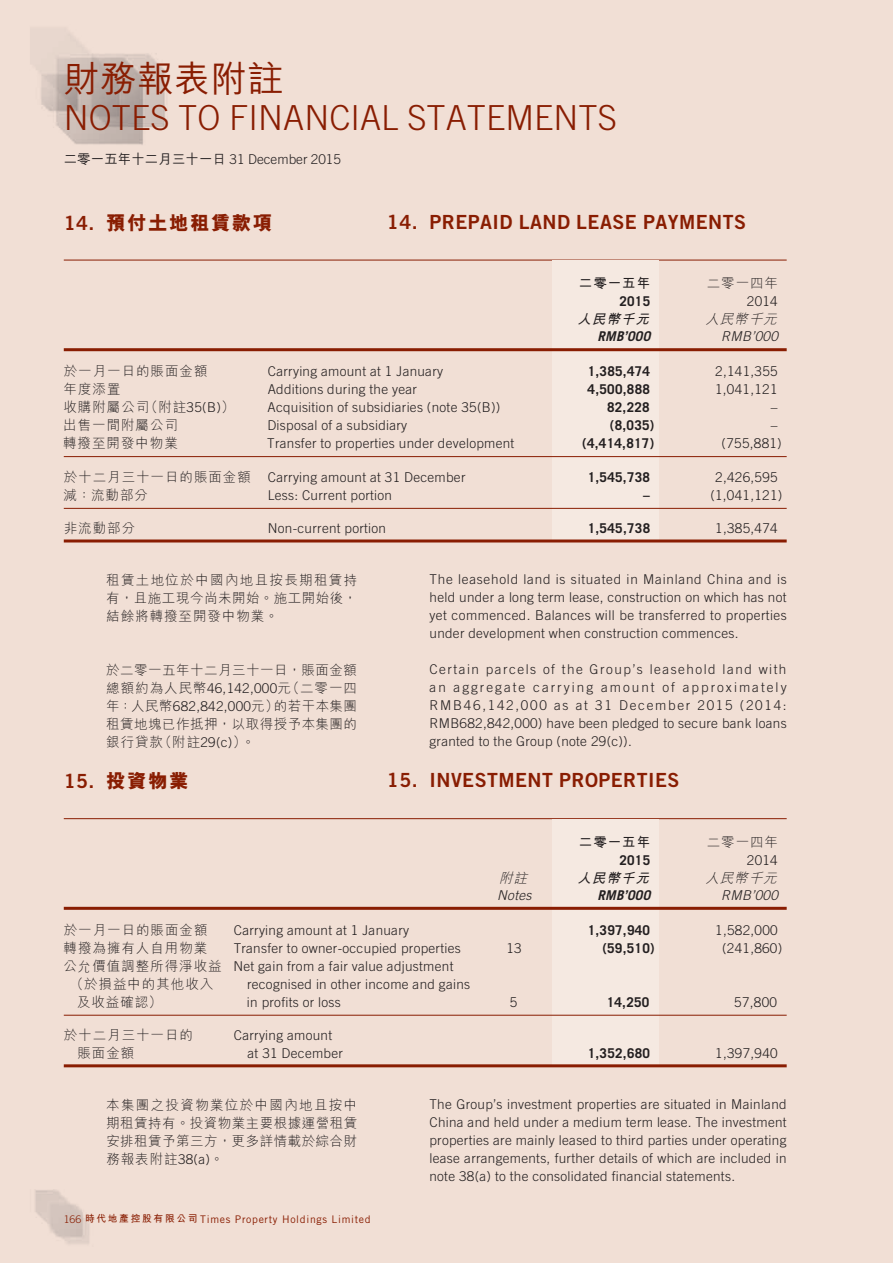
<style>
.page{position:relative;width:893px;height:1263px;background:#fff}
.page>*{position:absolute;margin:0;border:0;box-sizing:border-box;transform-origin:0 0}
.t1{font:500 36px "M Hei HK";letter-spacing:.02em;color:#891d02}
.t2{font:300 34.5px "Trade Gothic LT Std";color:#891d02}
.t3{font:19.5px "Trade Gothic LT Std Bd 2";letter-spacing:.025em;color:#891d02}
.t4{font:800 19.5px "M Hei HK";letter-spacing:.075em;color:#891d02}
.t5{font:300 13.5px/18px "Trade Gothic LT Std";letter-spacing:.02em;color:#231f20;text-align:justify}
.t6{font:300 13.5px/18px "M Hei HK";letter-spacing:.07em;color:#231f20;text-align:justify}
.t7{font:700 13.5px "Trade Gothic LT Std";letter-spacing:.02em;color:#231f20}
.t8{font:300 13.5px "Trade Gothic LT Std";color:#231f20}
.t9{font:italic 300 13.5px "Trade Gothic LT Std";letter-spacing:.02em;color:#231f20}
.t10{font:italic 700 13.5px "Trade Gothic LT Std";letter-spacing:.02em;color:#231f20}
.t11{font:italic 300 13.5px "M Hei HK";color:#231f20}
.t12{font:700 13.5px "M Hei HK";letter-spacing:.07em;color:#231f20}
.t13{font:italic 700 13.5px "M Hei HK";color:#231f20}
.t14{font:10.5px "Trade Gothic LT Std";letter-spacing:.065em;color:#891d02}
.s1{font-family:"M Hei HK";font-weight:500}
.s2{font-family:"Trade Gothic LT Std Bd 2";font-weight:400}
.s3{font-family:"Trade Gothic LT Std"}
.s4{font-family:"M Hei HK"}
.s5{font-weight:300}
.s6{font-family:"M Hei HK";font-weight:700;font-size:9.75px}
</style>
<div class="page">
<hr style="left:64px;top:260px;width:723px;height:1px;background:#891d02">
<div style="left:553px;top:260px;width:106px;height:281px;background:#f5e9e1"></div>
<hr style="left:64px;top:348px;width:723px;height:3px;background:#891d02">
<hr style="left:64px;top:456px;width:723px;height:1px;background:#891d02">
<hr style="left:64px;top:508px;width:723px;height:1px;background:#891d02">
<hr style="left:64px;top:539px;width:723px;height:3px;background:#891d02">
<hr style="left:64px;top:818px;width:723px;height:1px;background:#891d02">
<div style="left:553px;top:819px;width:106px;height:247px;background:#f5e9e1"></div>
<hr style="left:64px;top:907px;width:723px;height:3px;background:#891d02">
<hr style="left:64px;top:1015px;width:723px;height:1px;background:#891d02">
<hr style="left:64px;top:1064px;width:723px;height:3px;background:#891d02">
<h1 class="t1" style="left:64px;top:52px;width:221px">財務報表附註</h1>
<h2 class="t2" style="left:64px;top:97px;width:555px">NOTES TO FINANCIAL STATEMENTS</h2>
<p class="t8" style="left:64px;top:151px;width:279px"><span class="s1">二零一五年十二月三十一日</span> 31 December 2015</p>
<h3 class="t4" style="left:64px;top:210px;width:210px"><span class="s2">14.</span> 預付土地租賃款項</h3>
<h3 class="t3" style="left:387px;top:210px;width:360px">14. PREPAID LAND LEASE PAYMENTS</h3>
<p class="t12" style="left:579px;top:273px;width:73px">二零一五年</p>
<p class="t6" style="left:707px;top:274px;width:73px">二零一四年</p>
<p class="t7" style="left:619px;top:293px;width:32px">2015</p>
<p class="t5" style="left:747px;top:292px;width:32px">2014</p>
<p class="t13" style="left:577px;top:309px;width:78px">人民幣千元</p>
<p class="t11" style="left:705px;top:310px;width:78px">人民幣千元</p>
<p class="t10" style="left:597px;top:328px;width:54px">RMB’000</p>
<p class="t9" style="left:721px;top:329px;width:58px">RMB’000</p>
<p class="t6" style="left:64px;top:361px;width:145px">於一月一日的賬面金額</p>
<p class="t5" style="left:268px;top:362px;width:177px">Carrying amount at 1 January</p>
<p class="t7" style="left:588px;top:363px;width:64px">1,385,474</p>
<p class="t5" style="left:715px;top:362px;width:64px">2,141,355</p>
<p class="t6" style="left:64px;top:379px;width:58px">年度添置</p>
<p class="t5" style="left:268px;top:380px;width:151px">Additions during the year</p>
<p class="t7" style="left:588px;top:381px;width:64px">4,500,888</p>
<p class="t5" style="left:715px;top:380px;width:64px">1,041,121</p>
<p class="t6" style="left:63px;top:397px;width:173px">收購附屬公司（附註<span class="s3">35(B)</span>）</p>
<p class="t5" style="left:268px;top:398px;width:234px">Acquisition of subsidiaries (note 35(B))</p>
<p class="t7" style="left:607px;top:399px;width:44px">82,228</p>
<p class="t5" style="left:771px;top:398px;width:8px">–</p>
<p class="t6" style="left:63px;top:415px;width:116px">出售一間附屬公司</p>
<p class="t5" style="left:267px;top:416px;width:141px">Disposal of a subsidiary</p>
<p class="t7" style="left:610px;top:417px;width:46px">(8,035)</p>
<p class="t5" style="left:771px;top:416px;width:8px">–</p>
<p class="t6" style="left:63px;top:433px;width:116px">轉撥至開發中物業</p>
<p class="t5" style="left:267px;top:434px;width:249px">Transfer to properties under development</p>
<p class="t7" style="left:582px;top:435px;width:74px">(4,414,817)</p>
<p class="t5" style="left:722px;top:434px;width:62px">(755,881)</p>
<p class="t6" style="left:64px;top:467px;width:189px">於十二月三十一日的賬面金額</p>
<p class="t5" style="left:268px;top:468px;width:199px">Carrying amount at 31 December</p>
<p class="t7" style="left:588px;top:469px;width:64px">1,545,738</p>
<p class="t5" style="left:715px;top:468px;width:64px">2,426,595</p>
<p class="t6" style="left:64px;top:485px;width:86px">減：流動部分</p>
<p class="t5" style="left:268px;top:486px;width:126px">Less: Current portion</p>
<p class="t7" style="left:643px;top:487px;width:8px">–</p>
<p class="t5" style="left:710px;top:486px;width:74px">(1,041,121)</p>
<p class="t6" style="left:64px;top:519px;width:73px">非流動部分</p>
<p class="t5" style="left:268px;top:519px;width:120px">Non-current portion</p>
<p class="t7" style="left:588px;top:520px;width:64px">1,545,738</p>
<p class="t5" style="left:715px;top:519px;width:64px">1,385,474</p>
<p class="t5" style="left:429px;top:570px;width:359px">The leasehold land is situated in Mainland China and is held under a long term lease, construction on which has not yet commenced. Balances will be transferred to properties under development when construction commences.</p>
<p class="t5" style="left:429px;top:660px;width:359px">Certain parcels of the Group’s leasehold land with an aggregate carrying amount of approximately RMB46,142,000 as at 31 December 2015 (2014:<br>RMB682,842,000) have been pledged to secure bank loans granted to the Group (note 29(c)).</p>
<h3 class="t3" style="left:387px;top:768px;width:294px">15. INVESTMENT PROPERTIES</h3>
<p class="t6" style="left:106px;top:571px;width:252px">租賃土地位於中國內地且按長期租賃持有，且施工現今尚未開始。施工開始後，結餘將轉撥至開發中物業。</p>
<p class="t6" style="left:106px;top:661px;width:252px">於二零一五年十二月三十一日，賬面金額總額約為人民幣<span class="s3">46,142,000</span>元（二零一四年：人民幣<span class="s3">682,842,000</span>元）的若干本集團租賃地塊已作抵押，以取得授予本集團的銀行貸款（附註<span class="s3">29(c)</span>）。</p>
<h3 class="t4" style="left:64px;top:768px;width:126px"><span class="s2">15.</span> 投資物業</h3>
<p class="t12" style="left:579px;top:832px;width:73px">二零一五年</p>
<p class="t6" style="left:707px;top:832px;width:73px">二零一四年</p>
<p class="t7" style="left:619px;top:852px;width:32px">2015</p>
<p class="t5" style="left:747px;top:851px;width:32px">2014</p>
<p class="t11" style="left:499px;top:868px;width:34px">附註</p>
<p class="t13" style="left:577px;top:868px;width:78px">人民幣千元</p>
<p class="t11" style="left:705px;top:868px;width:78px">人民幣千元</p>
<p class="t9" style="left:497px;top:887px;width:36px">Notes</p>
<p class="t10" style="left:597px;top:887px;width:54px">RMB’000</p>
<p class="t9" style="left:721px;top:887px;width:58px">RMB’000</p>
<p class="t6" style="left:64px;top:920px;width:145px">於一月一日的賬面金額</p>
<p class="t5" style="left:234px;top:920px;width:177px">Carrying amount at 1 January</p>
<p class="t7" style="left:588px;top:921px;width:64px">1,397,940</p>
<p class="t5" style="left:715px;top:920px;width:64px">1,582,000</p>
<p class="t6" style="left:64px;top:938px;width:145px">轉撥為擁有人自用物業</p>
<p class="t5" style="left:234px;top:938px;width:229px">Transfer to owner-occupied properties</p>
<p class="t5" style="left:506px;top:938px;width:17px">13</p>
<p class="t7" style="left:602px;top:939px;width:54px">(59,510)</p>
<p class="t5" style="left:722px;top:938px;width:62px">(241,860)</p>
<p class="t5" style="left:63px;top:956px;width:391px"><span class="s4">公允價值調整所得淨收益</span> Net gain from a fair value adjustment</p>
<p class="t6" style="left:70px;top:974px;width:145px">（於損益中的其他收入</p>
<p class="t5" style="left:247px;top:974px;width:225px">recognised in other income and gains</p>
<p class="t6" style="left:77px;top:992px;width:87px">及收益確認）</p>
<p class="t5" style="left:247px;top:992px;width:95px">in profits or loss</p>
<p class="t5" style="left:510px;top:992px;width:9px">5</p>
<p class="t7" style="left:607px;top:993px;width:44px">14,250</p>
<p class="t5" style="left:734px;top:992px;width:44px">57,800</p>
<p class="t6" style="left:64px;top:1026px;width:131px">於十二月三十一日的</p>
<p class="t5" style="left:234px;top:1026px;width:100px">Carrying amount</p>
<p class="t6" style="left:77px;top:1044px;width:58px">賬面金額</p>
<p class="t5" style="left:248px;top:1044px;width:97px">at 31 December</p>
<p class="t7" style="left:588px;top:1045px;width:64px">1,352,680</p>
<p class="t5" style="left:715px;top:1044px;width:64px">1,397,940</p>
<p class="t5" style="left:429px;top:1095px;width:359px">The Group’s investment properties are situated in Mainland China and held under a medium term lease. The investment properties are mainly leased to third parties under operating lease arrangements, further details of which are included in note 38(a) to the consolidated financial statements.</p>
<p class="t6" style="left:106px;top:1096px;width:252px">本集團之投資物業位於中國內地且按中期租賃持有。投資物業主要根據運營租賃安排租賃予第三方，更多詳情載於綜合財務報表附註<span class="s3">38(a)</span>。</p>
<p class="t14" style="left:64px;top:1213px;width:308px"><span class="s5">166</span> <span class="s6">時代地產控股有限公司</span> Times Property Holdings Limited</p>
</div>
